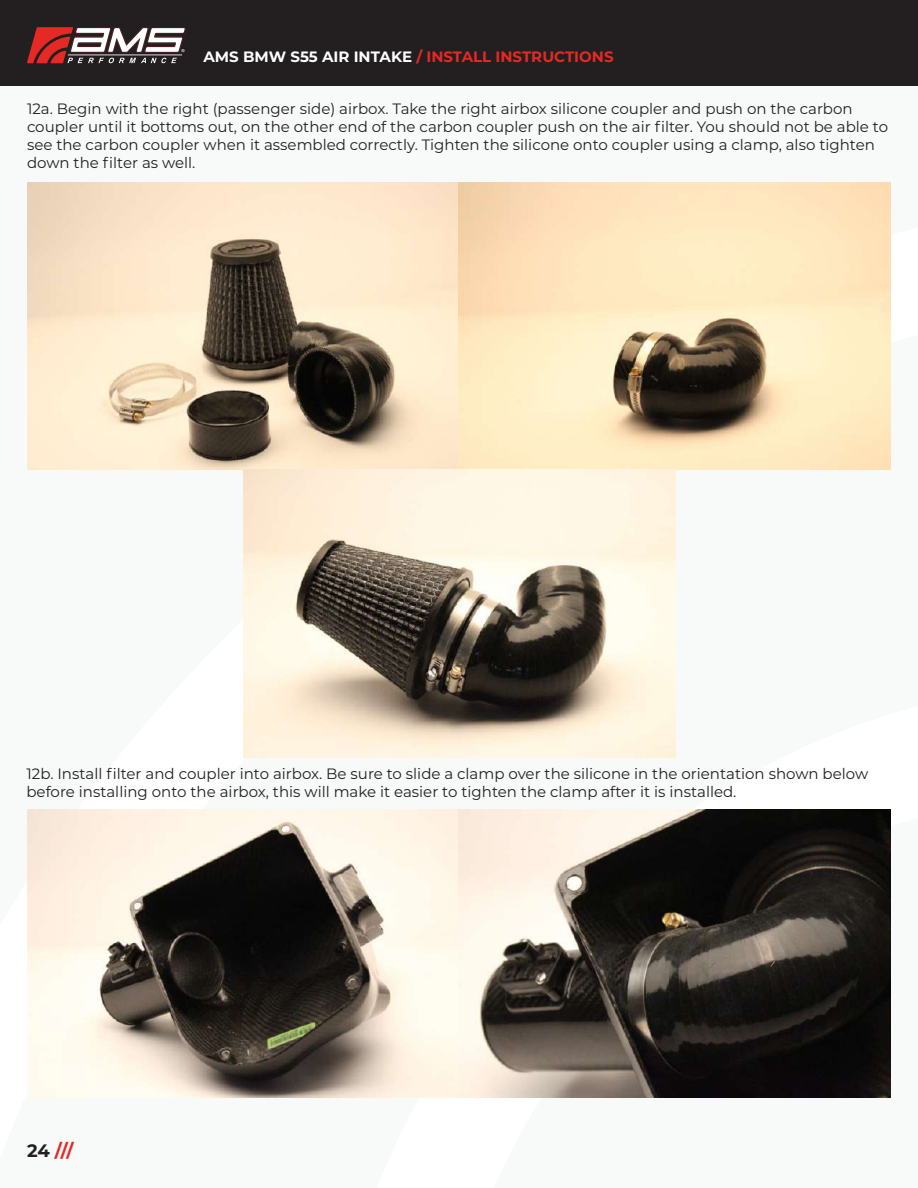
<style>
.page{position:relative;width:918px;height:1188px;background:#fff}
.page>*{position:absolute;margin:0;border:0;box-sizing:border-box;transform-origin:0 0}
.t1{font:700 18px "Montserrat";color:#e62924}
.t2{font:15px/18px "Montserrat";color:#231f20}
.t3{font:700 15px "Montserrat";color:#e62924}
.s1{color:#fff}
.s2{color:#231f20}
</style>
<div class="page">
<div style="left:0;top:0;width:918px;height:85px;background:#231f20"></div>
<svg style="left:27px;top:27px;width:159px;height:36px"></svg>
<img style="left:27px;top:182px;width:864px;height:288px">
<img style="left:243px;top:470px;width:433px;height:287px">
<img style="left:27px;top:810px;width:864px;height:287px">
<p class="t3" style="left:203px;top:46px;width:412px"><span class="s1">AMS BMW S55 AIR INTAKE</span> / INSTALL INSTRUCTIONS</p>
<p class="t2" style="left:27px;top:99px;width:863px">12a. Begin with the right (passenger side) airbox. Take the right airbox silicone coupler and push on the carbon coupler until it bottoms out, on the other end of the carbon coupler push on the air filter. You should not be able to see the carbon coupler when it assembled correctly. Tighten the silicone onto coupler using a clamp, also tighten down the filter as well.</p>
<p class="t2" style="left:26px;top:764px;width:843px">12b. Install filter and coupler into airbox. Be sure to slide a clamp over the silicone in the orientation shown below before installing onto the airbox, this will make it easier to tighten the clamp after it is installed.</p>
<p class="t1" style="left:27px;top:1137px;width:48px"><span class="s2">24</span> ///</p>
</div>
